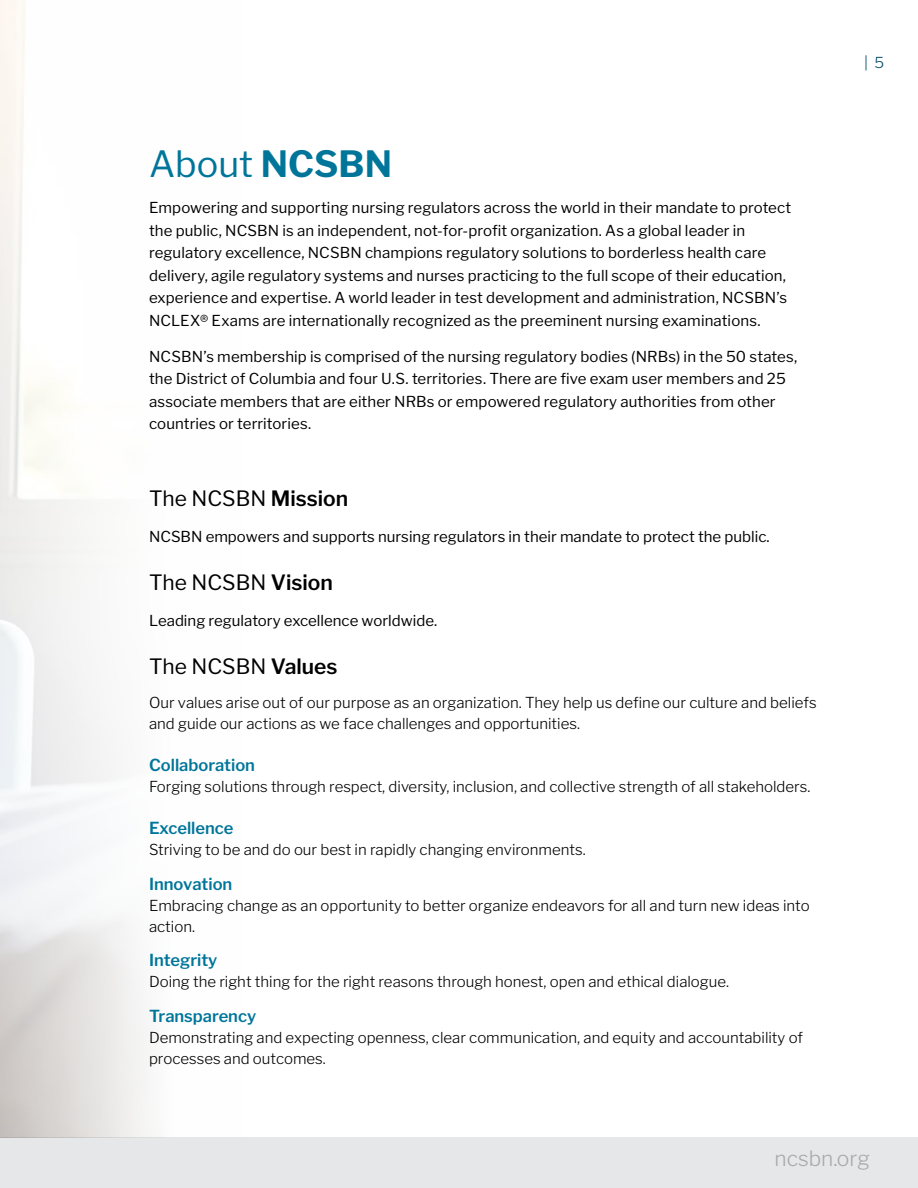
<style>
.page{position:relative;width:918px;height:1188px;background:#fff}
.page>*{position:absolute;margin:0;border:0;box-sizing:border-box;transform-origin:0 0}
.t1{font:36px "Libre Franklin";color:#00759a}
.t2{font:21px "Libre Franklin";color:#000}
.t3{font:300 21px "Libre Franklin";color:#a7a9ac}
.t4{font:600 16.5px "Libre Franklin";color:#00759a}
.t5{font:15px/22.5px "Libre Franklin";letter-spacing:.005em;color:#000}
.t6{font:300 15px/21px "Libre Franklin";color:#000}
.t7{font:300 15px "Libre Franklin";color:#004e68}
.s1{font-weight:700}
.s2{font-weight:600}
</style>
<div class="page">
<div style="left:0;top:1137px;width:918px;height:51px;background:#e6e7e8"></div>
<h1 class="t1" style="left:149px;top:143px;width:244px">About <span class="s1">NCSBN</span></h1>
<p class="t5" style="left:149px;top:197px;width:644px">Empowering and supporting nursing regulators across the world in their mandate to protect the public, NCSBN is an independent, not-for-profit organization. As a global leader in regulatory excellence, NCSBN champions regulatory solutions to borderless health care delivery, agile regulatory systems and nurses practicing to the full scope of their education, experience and expertise. A world leader in test development and administration, NCSBN’s NCLEX® Exams are internationally recognized as the preeminent nursing examinations.</p>
<p class="t5" style="left:149px;top:345px;width:650px">NCSBN’s membership is comprised of the nursing regulatory bodies (NRBs) in the 50 states, the District of Columbia and four U.S. territories. There are five exam user members and 25 associate members that are either NRBs or empowered regulatory authorities from other countries or territories.</p>
<h2 class="t2" style="left:149px;top:486px;width:201px">The NCSBN <span class="s2">Mission</span></h2>
<p class="t5" style="left:149px;top:526px;width:622px">NCSBN empowers and supports nursing regulators in their mandate to protect the public.</p>
<h2 class="t2" style="left:149px;top:570px;width:185px">The NCSBN <span class="s2">Vision</span></h2>
<p class="t5" style="left:149px;top:609px;width:290px">Leading regulatory excellence worldwide.</p>
<h2 class="t2" style="left:149px;top:653px;width:190px">The NCSBN <span class="s2">Values</span></h2>
<p class="t6" style="left:149px;top:692px;width:669px">Our values arise out of our purpose as an organization. They help us define our culture and beliefs and guide our actions as we face challenges and opportunities.</p>
<p class="t4" style="left:149px;top:755px;width:107px">Collaboration</p>
<p class="t6" style="left:149px;top:776px;width:663px">Forging solutions through respect, diversity, inclusion, and collective strength of all stakeholders.</p>
<p class="t4" style="left:149px;top:818px;width:86px">Excellence</p>
<p class="t6" style="left:149px;top:839px;width:438px">Striving to be and do our best in rapidly changing environments.</p>
<p class="t4" style="left:149px;top:874px;width:85px">Innovation</p>
<p class="t6" style="left:149px;top:895px;width:662px">Embracing change as an opportunity to better organize endeavors for all and turn new ideas into action.</p>
<p class="t4" style="left:149px;top:950px;width:70px">Integrity</p>
<p class="t6" style="left:149px;top:971px;width:582px">Doing the right thing for the right reasons through honest, open and ethical dialogue.</p>
<p class="t4" style="left:149px;top:1006px;width:109px">Transparency</p>
<p class="t6" style="left:149px;top:1027px;width:656px">Demonstrating and expecting openness, clear communication, and equity and accountability of processes and outcomes.</p>
<p class="t7" style="left:864px;top:54px;width:22px">| 5</p>
<h2 class="t3" style="left:774px;top:1145px;width:97px">ncsbn.org</h2>
</div>
